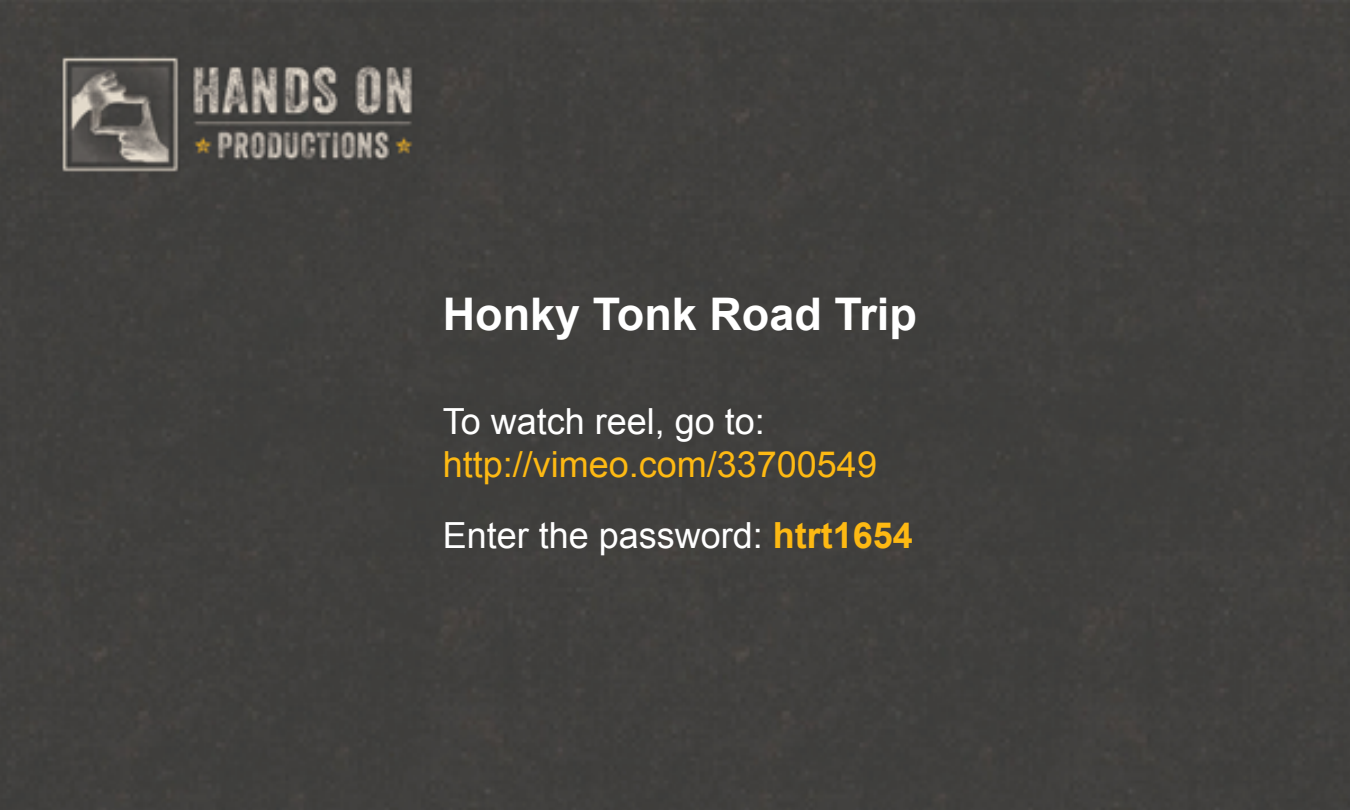
<style>
.page{position:relative;width:1350px;height:810px;background:#41403e}
.page>*{position:absolute;margin:0;border:0;box-sizing:border-box;transform-origin:0 0}
.t1{font:700 45px "Arial";color:#fff}
.t2{font:36px/70.2px "Arial";color:#fdb913}
.t3{font:36px "Arial";color:#fff}
.s1{color:#fff}
.s2{font-weight:700}
</style>
<div class="page">
<p class="t1" style="left:443px;top:284px;width:476px">Honky Tonk Road Trip</p>
<p class="t3" style="left:443px;top:398px;width:324px">To watch reel, go to:</p>
<p class="t2" style="left:443px;top:430px;width:472px">http://vimeo.com/33700549<br><span class="s1">Enter the password:</span> <span class="s2">htrt1654</span></p>
</div>
